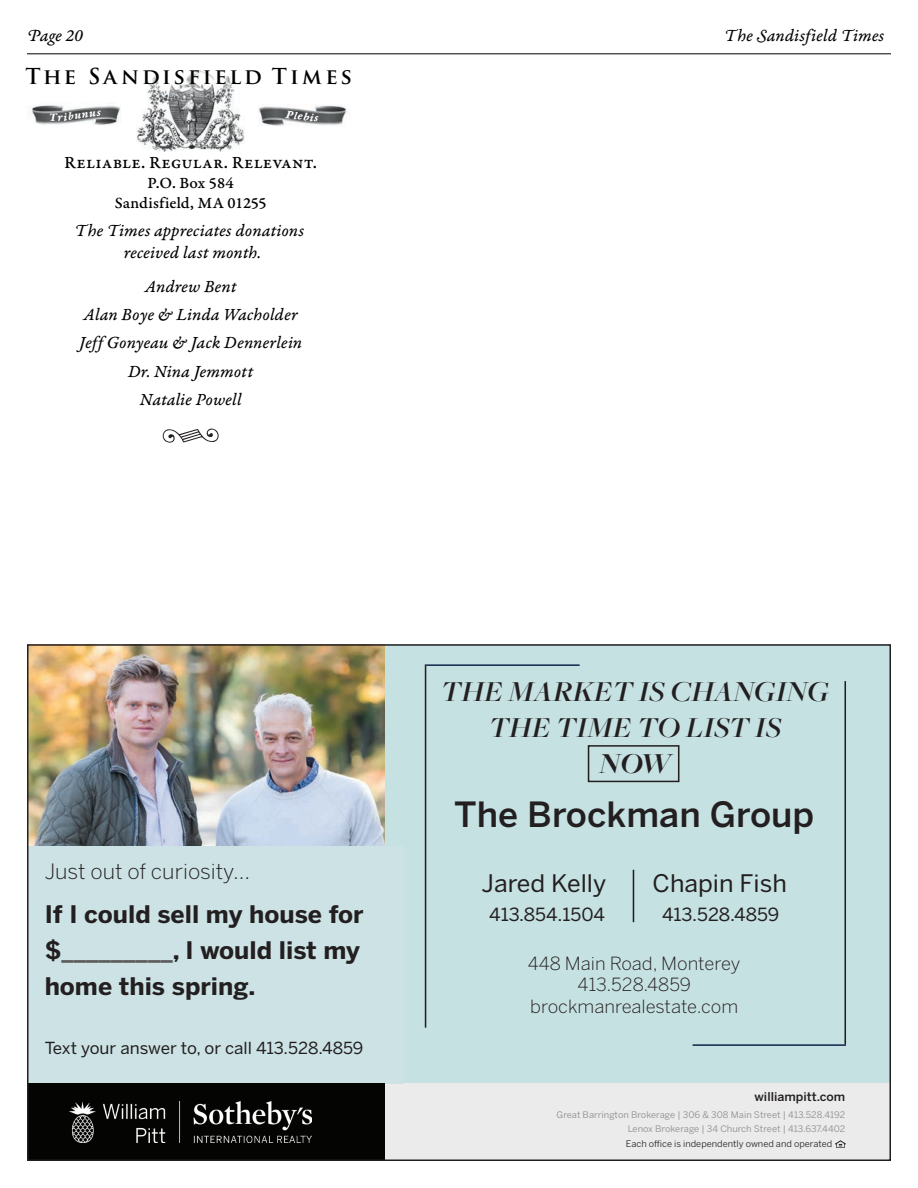
<style>
.page{position:relative;width:918px;height:1188px;background:#fff}
.page>*{position:absolute;margin:0;border:0;box-sizing:border-box;transform-origin:0 0}
.t1{font:500 34.5px "Benton Sans";color:#231f20}
.t2{font:italic 600 30px/36px "Freight Big Pro";color:#231f20;text-align:center}
.t3{font:italic 700 30px "Freight Big Pro";color:#231f20}
.t4{font:700 24px/36px "Benton Sans";color:#231f20}
.t5{font:24px "Benton Sans";color:#231f20}
.t6{font:700 21.45px "Trajan Pro";letter-spacing:.13em;color:#010202}
.t7{font:300 21px "Benton Sans";color:#231f20}
.t8{font:18px/28.3px "Garamond Premr Pro It Capt";letter-spacing:.005em;color:#010202;text-align:center}
.t9{font:300 18px/21.6px "Benton Sans";color:#231f20;text-align:center}
.t10{font:18px "Garamond Premr Pro Med Capt";letter-spacing:.005em;color:#010202}
.t11{font:18px "Benton Sans";color:#231f20}
.t12{font:16.5px "Benton Sans";color:#231f20}
.t13{font:16.5px/19.8px "Garamond Premr Pro Med Capt";color:#010202;text-align:center}
.t14{font:500 12px "Benton Sans";color:#231f20}
.t15{font:9px/13.5px "Benton Sans";color:#989999;text-align:right}
.t16{font:9px "Benton Sans";color:#231f20}
.s1{color:#5d5d5d}
</style>
<div class="page">
<hr style="left:27px;top:54px;width:864px;height:1px;background:#010202">
<img style="left:258px;top:105px;width:91px;height:21px">
<img style="left:137px;top:70px;width:108px;height:82px">
<img style="left:30px;top:102px;width:91px;height:23px">
<svg style="left:163px;top:429px;width:56px;height:14px"></svg>
<div style="left:373px;top:644px;width:518px;height:444px;background:#c6e1e2"></div>
<div style="left:335px;top:1083px;width:556px;height:78px;background:#ebebec"></div>
<img style="left:30px;top:647px;width:354px;height:199px">
<svg style="left:836px;top:1141px;width:9px;height:6px"></svg>
<hr style="left:693px;top:1044px;width:153px;height:2px;background:#102347">
<hr style="left:844px;top:681px;width:2px;height:363px;background:#231f20">
<hr style="left:426px;top:664px;width:154px;height:2px;background:#102347">
<hr style="left:425px;top:664px;width:1px;height:364px;background:#231f20">
<hr style="left:633px;top:870px;width:1px;height:52px;background:#231f20">
<div style="left:27px;top:846px;width:376px;height:237px;background:#cce2e4"></div>
<div style="left:27px;top:1083px;width:357px;height:78px;background:#040503"></div>
<img style="left:69px;top:1101px;width:242px;height:41px">
<div style="left:588px;top:745px;width:91px;height:37px;border:2px solid #231f20"></div>
<svg style="left:285px;top:110px;width:33px;height:12px"></svg>
<svg style="left:50px;top:111px;width:51px;height:10px"></svg>
<p class="t8" style="left:27px;top:23px;width:58px">Page 20</p>
<p class="t8" style="left:724px;top:23px;width:161px">The Sandisfield Times</p>
<p class="t6" style="left:25px;top:63px;width:328px">The Sandisfield Times</p>
<p class="t10" style="left:64px;top:151px;width:255px">Reliable. Regular. Relevant.</p>
<p class="t13" style="left:115px;top:174px;width:154px">P.O. Box 584<br>Sandisfield, MA 01255</p>
<p class="t8" style="left:75px;top:221px;width:231px;line-height:21.6px">The Times appreciates donations received last month.</p>
<p class="t8" style="left:79px;top:273px;width:225px">Andrew Bent<br>Alan Boye &amp; Linda Wacholder<br>Jeff Gonyeau &amp; Jack Dennerlein<br>Dr. Nina Jemmott<br>Natalie Powell</p>
<p class="t7" style="left:45px;top:859px;width:207px">Just out of curiosity...</p>
<h3 class="t4" style="left:45px;top:896px;width:321px">If I could sell my house for $<span class="s1">_________</span>, I would list my home this spring.</h3>
<p class="t12" style="left:45px;top:1038px;width:320px">Text your answer to, or call 413.528.4859</p>
<h2 class="t2" style="left:441px;top:673px;width:390px">THE MARKET IS CHANGING<br>THE TIME TO LIST IS</h2>
<h2 class="t3" style="left:599px;top:744px;width:73px">NOW</h2>
<h1 class="t1" style="left:454px;top:794px;width:362px">The Brockman Group</h1>
<h3 class="t5" style="left:482px;top:869px;width:126px">Jared Kelly</h3>
<h3 class="t5" style="left:653px;top:869px;width:136px">Chapin Fish</h3>
<p class="t11" style="left:489px;top:904px;width:117px">413.854.1504</p>
<p class="t11" style="left:662px;top:904px;width:119px">413.528.4859</p>
<p class="t9" style="left:528px;top:952px;width:214px">448 Main Road, Monterey<br>413.528.4859 brockmanrealestate.com</p>
<p class="t14" style="left:755px;top:1090px;width:92px">williampitt.com</p>
<p class="t15" style="left:557px;top:1108px;width:290px">Great Barrington Brokerage | 306 &amp; 308 Main Street | 413.528.4192<br>Lenox Brokerage | 34 Church Street | 413.637.4402</p>
<p class="t16" style="left:626px;top:1138px;width:208px">Each office is independently owned and operated</p>
</div>
